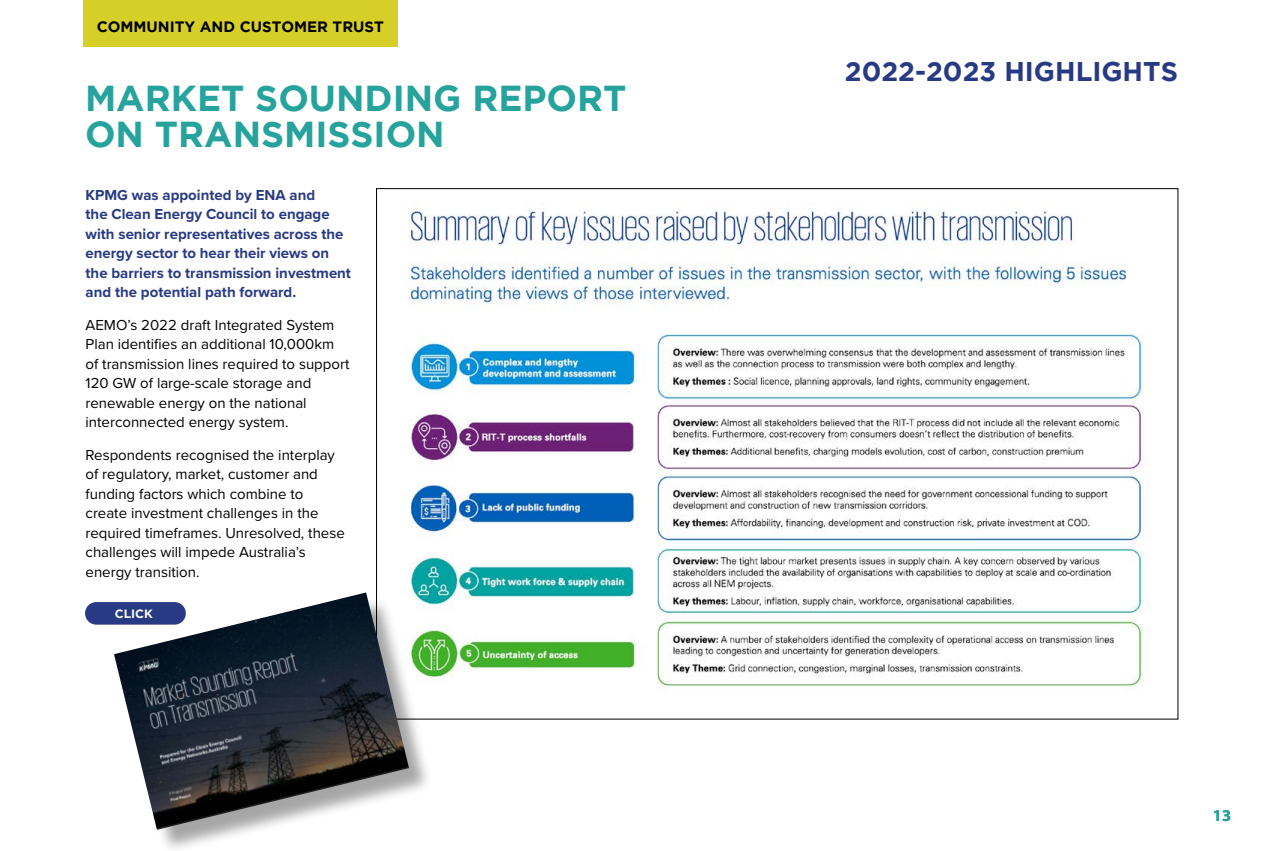
<style>
.page{position:relative;width:1263px;height:851px;background:#fff}
.page>*{position:absolute;margin:0;border:0;box-sizing:border-box;transform-origin:0 0}
.HA{font:700 36px/36px "Gotham";color:#26a39c}
.HA-2{font:700 27px "Gotham";color:#283a83}
.t1{font:700 16.5px "Myriad Pro";color:#26a39c}
.BODY_NEW{font:15px/19.5px "Proxima Nova";color:#000}
.body{font:700 15px/19.5px "Proxima Nova";color:#283a83}
.HA-3{font:700 15px "Gotham";color:#000}
.body-2{font:700 12px "Gotham";color:#fff}
</style>
<div class="page">
<img style="left:405px;top:202px;width:743px;height:487px">
<div style="left:118px;top:596px;width:315px;height:254px;background:#000;opacity:.35"></div>
<img style="left:114px;top:592px;width:295px;height:237px">
<div style="left:85px;top:602px;width:101px;height:22px;background:#283a83;border-radius:11px"></div>
<div style="left:83px;top:0;width:315px;height:47px;background:#d5cf27"></div>
<p class="HA-3" style="left:97px;top:18px;width:289px">COMMUNITY AND CUSTOMER TRUST</p>
<p class="HA" style="left:85px;top:80px;width:543px">MARKET SOUNDING REPORT<br>ON TRANSMISSION</p>
<p class="body" style="left:86px;top:185px;width:267px">KPMG was appointed by ENA and<br>the Clean Energy Council to engage with senior representatives across the energy sector to hear their views on the barriers to transmission investment and the potential path forward.</p>
<p class="BODY_NEW" style="left:86px;top:314px;width:265px">AEMO’s 2022 draft Integrated System Plan identifies an additional 10,000km of transmission lines required to support 120 GW of large-scale storage and renewable energy on the national interconnected energy system.</p>
<p class="BODY_NEW" style="left:86px;top:444px;width:261px">Respondents recognised the interplay of regulatory, market, customer and funding factors which combine to create investment challenges in the required timeframes. Unresolved, these challenges will impede Australia’s energy transition.</p>
<p class="body-2" style="left:115px;top:606px;width:39px">CLICK</p>
<p class="HA-2" style="left:845px;top:56px;width:334px">2022-2023 HIGHLIGHTS</p>
<p class="t1" style="left:1213px;top:804px;width:20px">13</p>
</div>
